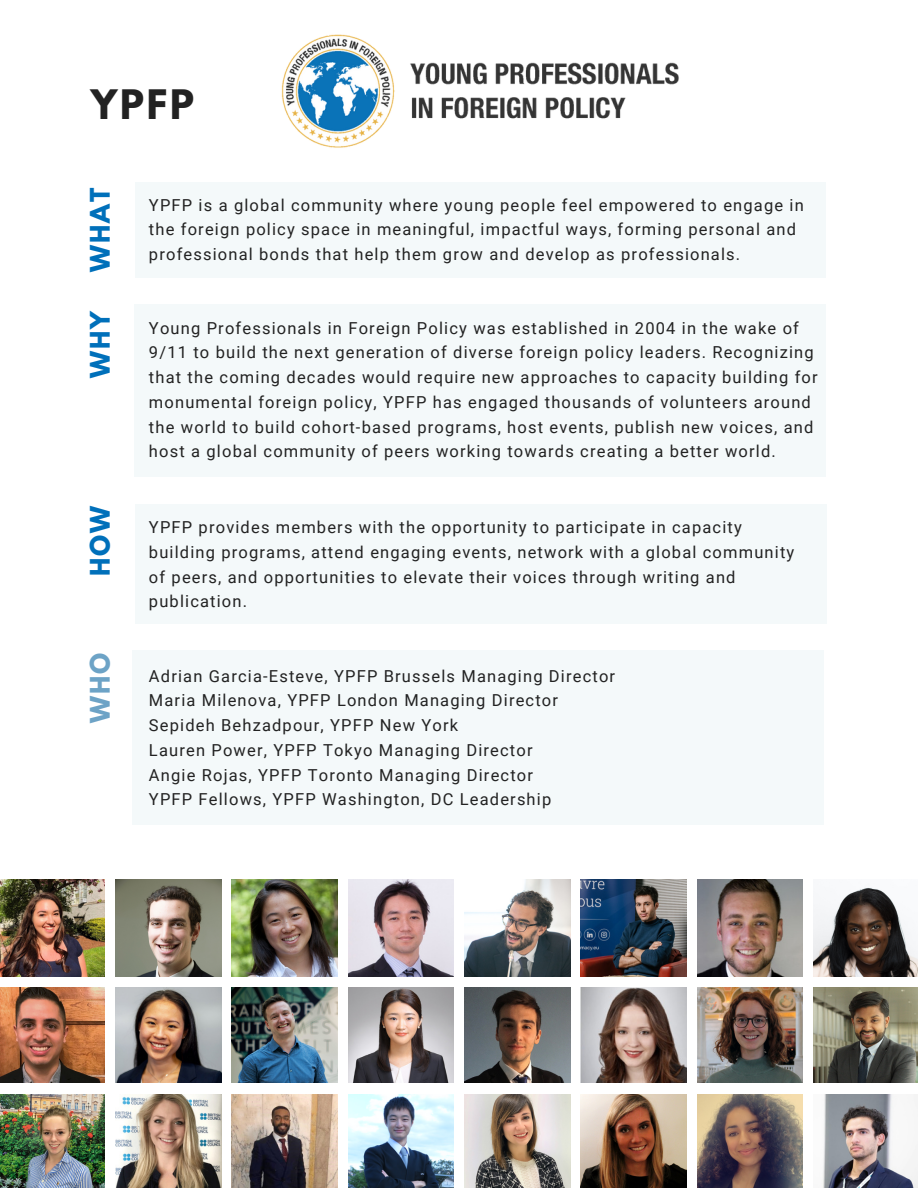
<style>
.page{position:relative;width:918px;height:1188px;background:#fff}
.page>*{position:absolute;margin:0;border:0;box-sizing:border-box;transform-origin:0 0}
.t1{font:700 36px "League Spartan";color:#222}
.t2{font:700 24px "League Spartan";letter-spacing:.08em;color:#0070ba}
.t3{font:700 24px "League Spartan";color:#6da3c6}
.t4{font:16.5px/24.8px "Roboto";letter-spacing:.07em;color:#222}
</style>
<div class="page">
<div style="left:136px;top:182px;width:690px;height:96px;background:#f4f9fa"></div>
<div style="left:134px;top:305px;width:692px;height:172px;background:#f4f9fa"></div>
<div style="left:136px;top:504px;width:691px;height:119px;background:#f4f9fa"></div>
<div style="left:132px;top:650px;width:692px;height:175px;background:#f4f9fa"></div>
<img style="left:698px;top:879px;width:105px;height:97px">
<img style="left:814px;top:887px;width:104px;height:89px">
<img style="left:698px;top:987px;width:105px;height:96px">
<img style="left:814px;top:987px;width:104px;height:96px">
<img style="left:698px;top:1094px;width:105px;height:94px">
<img style="left:822px;top:1094px;width:96px;height:94px">
<img style="left:0;top:879px;width:105px;height:97px">
<img style="left:116px;top:879px;width:106px;height:97px">
<img style="left:232px;top:879px;width:106px;height:97px">
<img style="left:0;top:987px;width:105px;height:96px">
<img style="left:116px;top:987px;width:106px;height:96px">
<img style="left:232px;top:987px;width:106px;height:96px">
<img style="left:0;top:1094px;width:105px;height:94px">
<img style="left:116px;top:1094px;width:106px;height:94px">
<img style="left:232px;top:1094px;width:106px;height:94px">
<img style="left:349px;top:879px;width:104px;height:97px">
<img style="left:464px;top:879px;width:106px;height:97px">
<img style="left:580px;top:879px;width:106px;height:97px">
<img style="left:349px;top:987px;width:104px;height:96px">
<img style="left:464px;top:987px;width:106px;height:96px">
<img style="left:580px;top:987px;width:106px;height:96px">
<img style="left:349px;top:1094px;width:104px;height:94px">
<img style="left:464px;top:1094px;width:106px;height:94px">
<img style="left:580px;top:1094px;width:106px;height:94px">
<img style="left:281px;top:34px;width:398px;height:114px">
<p class="t1" style="left:91px;top:87px;width:105px">YPFP</p>
<p class="t2" style="left:88px;top:272px;width:86px;rotate:-90deg">WHAT</p>
<p class="t4" style="left:149px;top:193px;width:656px">YPFP is a global community where young people feel empowered to engage in the foreign policy space in meaningful, impactful ways, forming personal and professional bonds that help them grow and develop as professionals.</p>
<p class="t2" style="left:88px;top:378px;width:70px;rotate:-90deg">WHY</p>
<p class="t4" style="left:149px;top:316px;width:670px">Young Professionals in Foreign Policy was established in 2004 in the wake of 9/11 to build the next generation of diverse foreign policy leaders. Recognizing that the coming decades would require new approaches to capacity building for monumental foreign policy, YPFP has engaged thousands of volunteers around the world to build cohort-based programs, host events, publish new voices, and host a global community of peers working towards creating a better world.</p>
<p class="t2" style="left:88px;top:576px;width:72px;rotate:-90deg">HOW</p>
<p class="t3" style="left:88px;top:723px;width:72px;rotate:-90deg">WHO</p>
<p class="t4" style="left:149px;top:515px;width:647px">YPFP provides members with the opportunity to participate in capacity building programs, attend engaging events, network with a global community of peers, and opportunities to elevate their voices through writing and publication.</p>
<p class="t4" style="left:149px;top:664px;width:468px">Adrian Garcia-Esteve, YPFP Brussels Managing Director</p>
<p class="t4" style="left:149px;top:688px;width:411px">Maria Milenova, YPFP London Managing Director</p>
<p class="t4" style="left:149px;top:713px;width:311px">Sepideh Behzadpour, YPFP New York</p>
<p class="t4" style="left:149px;top:738px;width:385px">Lauren Power, YPFP Tokyo Managing Director</p>
<p class="t4" style="left:149px;top:763px;width:386px">Angie Rojas, YPFP Toronto Managing Director</p>
<p class="t4" style="left:149px;top:787px;width:404px">YPFP Fellows, YPFP Washington, DC Leadership</p>
</div>
